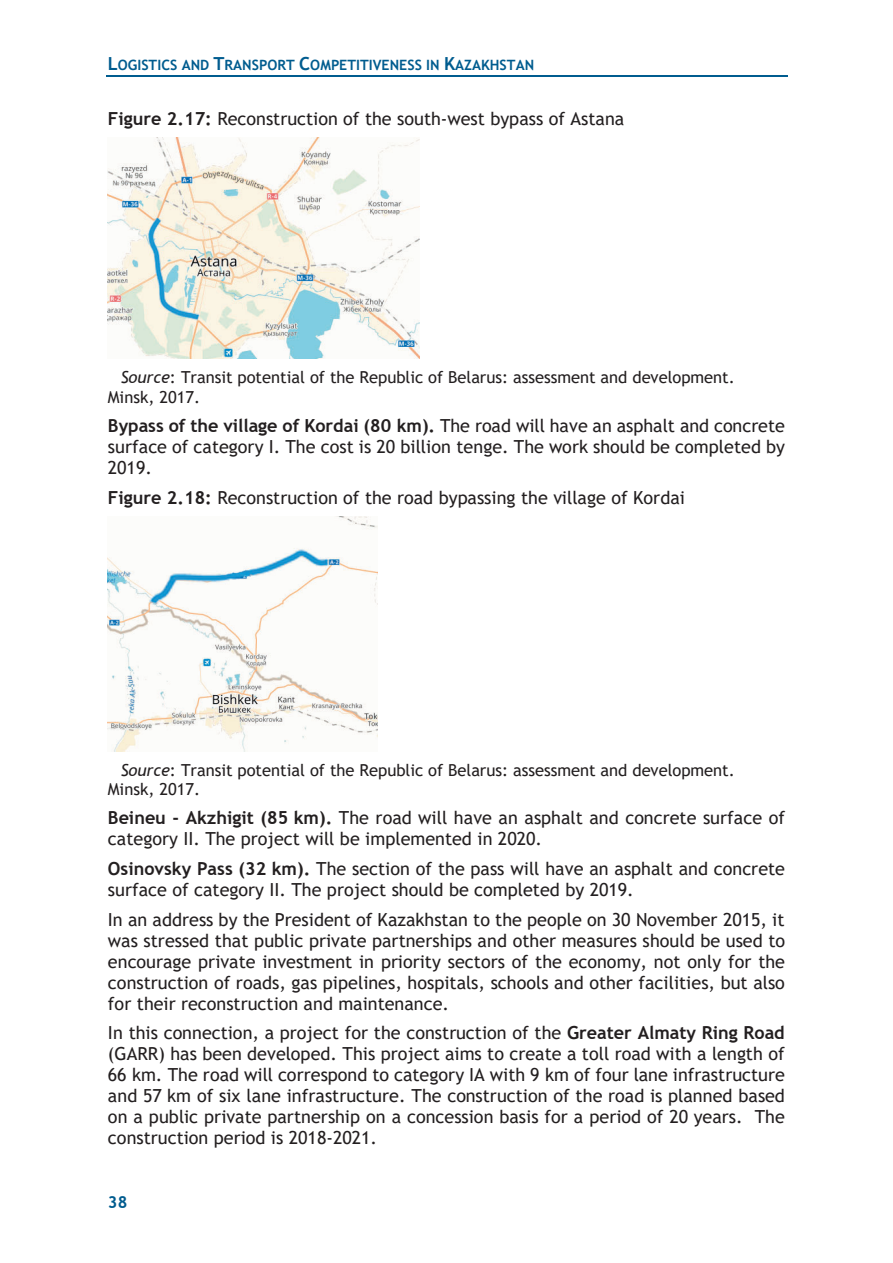
<style>
.page{position:relative;width:893px;height:1263px;background:#fff}
.page>*{position:absolute;margin:0;border:0;box-sizing:border-box;transform-origin:0 0}
.t1{font:18px/20.9px "Trebuchet MS";letter-spacing:.005em;color:#231f20;text-align:justify}
.t2{font:16.5px/19px "Trebuchet MS";letter-spacing:-.005em;color:#231f20}
.t3{font:700 16.5px "Trebuchet MS";color:#005c8f}
.t4{font:700 14.25px "Trebuchet MS";color:#005c8f}
.s1{font-size:18px}
.s2{font-weight:700}
.s3{font-style:italic}
</style>
<div class="page">
<hr style="left:106px;top:75px;width:681px;height:2px;background:#005c8f">
<img style="left:108px;top:138px;width:311px;height:221px">
<img style="left:108px;top:517px;width:270px;height:234px">
<p class="t4" style="left:108px;top:57px;width:428px"><span class="s1">L</span>OGISTICS AND <span class="s1">T</span>RANSPORT <span class="s1">C</span>OMPETITIVENESS IN <span class="s1">K</span>AZAKHSTAN</p>
<p class="t1" style="left:108px;top:108px;width:518px"><span class="s2">Figure 2.17:</span> Reconstruction of the south-west bypass of Astana</p>
<p class="t2" style="left:108px;top:368px;width:628px;text-indent:13px"><span class="s3">Source</span>: Transit potential of the Republic of Belarus: assessment and development.<br>Minsk, 2017.</p>
<p class="t1" style="left:108px;top:415px;width:679px"><span class="s2">Bypass of the village of Kordai (80 km).</span> The road will have an asphalt and concrete surface of category I. The cost is 20 billion tenge. The work should be completed by 2019.</p>
<p class="t1" style="left:108px;top:487px;width:578px"><span class="s2">Figure 2.18:</span> Reconstruction of the road bypassing the village of Kordai</p>
<p class="t2" style="left:108px;top:760px;width:628px;text-indent:13px"><span class="s3">Source</span>: Transit potential of the Republic of Belarus: assessment and development.<br>Minsk, 2017.</p>
<p class="t1" style="left:108px;top:807px;width:679px"><span class="s2">Beineu - Akzhigit (85 km).</span> The road will have an asphalt and concrete surface of category II. The project will be implemented in 2020.</p>
<p class="t1" style="left:108px;top:858px;width:678px"><span class="s2">Osinovsky Pass (32 km).</span> The section of the pass will have an asphalt and concrete surface of category II. The project should be completed by 2019.</p>
<p class="t1" style="left:108px;top:909px;width:679px">In an address by the President of Kazakhstan to the people on 30 November 2015, it was stressed that public private partnerships and other measures should be used to encourage private investment in priority sectors of the economy, not only for the construction of roads, gas pipelines, hospitals, schools and other facilities, but also for their reconstruction and maintenance.</p>
<p class="t1" style="left:108px;top:1023px;width:678px">In this connection, a project for the construction of the <span class="s2">Greater Almaty Ring Road </span>(GARR) has been developed. This project aims to create a toll road with a length of 66 km. The road will correspond to category IA with 9 km of four lane infrastructure and 57 km of six lane infrastructure. The construction of the road is planned based on a public private partnership on a concession basis for a period of 20 years. The construction period is 2018-2021.</p>
<p class="t3" style="left:108px;top:1193px;width:21px">38</p>
</div>
